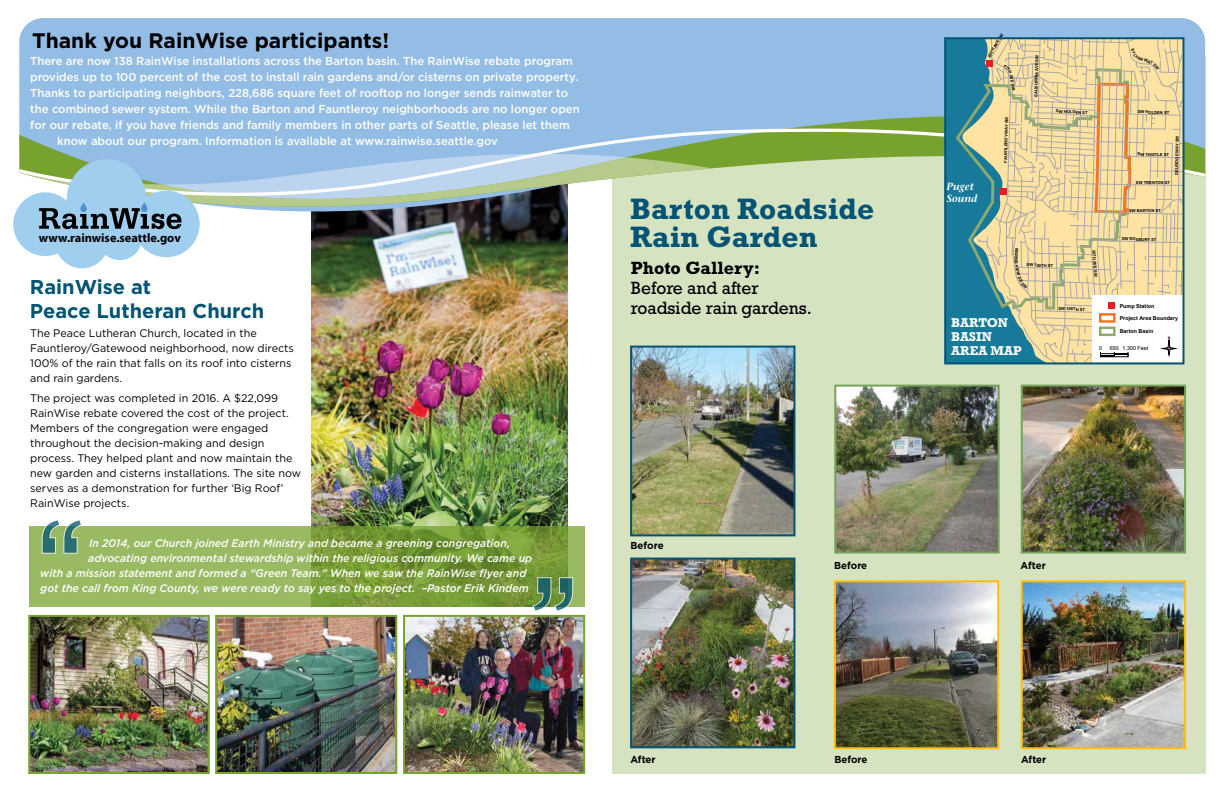
<style>
.page{position:relative;width:1224px;height:792px;background:#fff}
.page>*{position:absolute;margin:0;border:0;box-sizing:border-box;transform-origin:0 0}
.t1{font:700 30px/28px "Rockwell Std";color:#035474}
.t2{font:700 21px "Gotham";color:#000}
.t3{font:700 20px/24px "Gotham";color:#035474}
.t4{font:18px/20px "Rockwell Std";color:#000}
.t5{font:700 18px "Rockwell Std";color:#000}
.t6{font:700 13px/14px "Rockwell Std";color:#fff}
.t7{font:700 12.4px "Myriad Pro";color:#000}
.t8{font:500 11.5px "Gotham";color:#fff}
.t9{font:11px/15px "Gotham";color:#000}
.t10{font:italic 500 11px "Gotham";color:#fff;scale:.96 1}
.t11{font:italic 600 10.3px/12.4px "Stone Serif Std";color:#fff}
.t12{font:700 10.1px "Gotham";color:#000}
.t13{font:700 5.4px "Arial";color:#000}
.t14{font:5.4px "Arial";color:#000}
.t15{font:700 4.1px "Arial";color:#000}
.t16{font:700 3.5px "Times";color:#000;scale:1.1 1}
</style>
<div class="page">
<div style="left:613px;top:56px;width:593px;height:718px;background:#d6e3c1"></div>
<img style="left:218px;top:618px;width:176px;height:153px">
<div style="left:215px;top:615px;width:182px;height:159px;border:2px solid #78a22f"></div>
<img style="left:31px;top:618px;width:176px;height:153px">
<div style="left:28px;top:615px;width:182px;height:159px;border:2px solid #78a22f"></div>
<img style="left:311px;top:229px;width:257px;height:298px">
<img style="left:406px;top:618px;width:176px;height:153px">
<div style="left:403px;top:615px;width:182px;height:159px;border:2px solid #78a22f"></div>
<svg style="left:29px;top:527px;width:556px;height:80px;background:#88a94e"></svg>
<svg style="left:532px;top:577px;width:42px;height:34px"></svg>
<svg style="left:41px;top:520px;width:42px;height:34px"></svg>
<div style="left:19px;top:18px;width:1186px;height:83px;background:#94bde5"></div>
<div style="left:19px;top:101px;width:1186px;height:24px;background:#94bde5"></div>
<svg style="left:19px;top:125px;width:1186px;height:52px;background:#99bdb3"></svg>
<div style="left:133px;top:191px;width:67px;height:66px;background:#a0ceef;border-radius:50%"></div>
<div style="left:13px;top:192px;width:64px;height:64px;background:#a0ceef;border-radius:50%"></div>
<div style="left:98px;top:216px;width:44px;height:44px;background:#a0ceef;border-radius:50%"></div>
<div style="left:55px;top:215px;width:54px;height:53px;background:#a0ceef;border-radius:50%"></div>
<svg style="left:20px;top:154px;width:692px;height:75px"></svg>
<div style="left:80px;top:203px;width:7px;height:9px;background:#5091cd;border-radius:3px"></div>
<svg style="left:141px;top:203px;width:7px;height:9px"></svg>
<img style="left:1024px;top:583px;width:159px;height:163px">
<div style="left:1021px;top:580px;width:165px;height:169px;border:2px solid #febe10"></div>
<img style="left:1024px;top:388px;width:159px;height:163px">
<div style="left:1021px;top:385px;width:165px;height:169px;border:2px solid #75a35c"></div>
<img style="left:633px;top:349px;width:159px;height:184px">
<div style="left:630px;top:346px;width:165px;height:190px;border:2px solid #035474"></div>
<img style="left:633px;top:561px;width:159px;height:184px">
<div style="left:630px;top:558px;width:165px;height:190px;border:2px solid #035474"></div>
<img style="left:837px;top:388px;width:160px;height:163px">
<div style="left:834px;top:385px;width:166px;height:169px;border:2px solid #75a35c"></div>
<img style="left:837px;top:583px;width:159px;height:163px">
<div style="left:834px;top:580px;width:165px;height:169px;border:2px solid #febe10"></div>
<svg style="left:945px;top:38px;width:240px;height:326px;background:#bec2a3"></svg>
<h2 class="t2" style="left:32px;top:27px;width:358px">Thank you RainWise participants!</h2>
<p class="t8" style="left:30px;top:54px;width:544px">There are now 138 RainWise installations across the Barton basin. The RainWise rebate program</p>
<p class="t8" style="left:30px;top:70px;width:549px">provides up to 100 percent of the cost to install rain gardens and/or cisterns on private property.</p>
<p class="t8" style="left:30px;top:86px;width:539px">Thanks to participating neighbors, 228,686 square feet of rooftop no longer sends rainwater to</p>
<p class="t8" style="left:30px;top:102px;width:551px">the combined sewer system. While the Barton and Fauntleroy neighborhoods are no longer open</p>
<p class="t8" style="left:30px;top:118px;width:541px">for our rebate, if you have friends and family members in other parts of Seattle, please let them</p>
<p class="t8" style="left:57px;top:134px;width:442px">know about our program. Information is available at www.rainwise.seattle.gov</p>
<p class="t7" style="left:39px;top:231px;width:144px">www.rainwise.seattle.gov</p>
<h3 class="t3" style="left:30px;top:275px;width:236px">RainWise at<br>Peace Lutheran Church</h3>
<p class="t9" style="left:30px;top:326px;width:265px">The Peace Lutheran Church, located in the Fauntleroy/Gatewood neighborhood, now directs 100% of the rain that falls on its roof into cisterns and rain gardens.</p>
<p class="t9" style="left:30px;top:390px;width:272px">The project was completed in 2016. A $22,099<br>RainWise rebate covered the cost of the project.<br>Members of the congregation were engaged throughout the decision-making and design process. They helped plant and now maintain the new garden and cisterns installations. The site now serves as a demonstration for further ‘Big Roof’ RainWise projects.</p>
<p class="t10" style="left:89px;top:536px;width:440px">In 2014, our Church joined Earth Ministry and became a greening congregation,</p>
<p class="t10" style="left:88px;top:551px;width:464px">advocating environmental stewardship within the religious community. We came up</p>
<p class="t10" style="left:40px;top:566px;width:508px">with a mission statement and formed a “Green Team.” When we saw the RainWise flyer and</p>
<p class="t10" style="left:40px;top:581px;width:510px">got the call from King County, we were ready to say yes to the project. –Pastor Erik Kindem</p>
<h1 class="t1" style="left:630px;top:195px;width:246px">Barton Roadside<br>Rain Garden</h1>
<h3 class="t5" style="left:631px;top:258px;width:131px">Photo Gallery:</h3>
<h3 class="t4" style="left:631px;top:278px;width:183px">Before and after roadside rain gardens.</h3>
<p class="t12" style="left:631px;top:539px;width:35px">Before</p>
<p class="t12" style="left:834px;top:558px;width:35px">Before</p>
<p class="t15" style="left:987px;top:55px;width:29px;rotate:-60deg">48TH AVE SW</p>
<p class="t11" style="left:946px;top:180px;width:33px">Puget<br>Sound</p>
<p class="t15" style="left:1003px;top:162px;width:47px;rotate:-88deg">FAUNTLEROY WAY SW</p>
<p class="t15" style="left:1033px;top:97px;width:44px;rotate:-88deg">CALIFORNIA AVE SW</p>
<p class="t15" style="left:1056px;top:108px;width:33px;rotate:4deg">SW HOLDEN ST</p>
<p class="t15" style="left:1019px;top:257px;width:3px;rotate:90deg">I</p>
<p class="t15" style="left:1027px;top:262px;width:28px;rotate:2deg">SW 100TH ST</p>
<p class="t15" style="left:1097px;top:249px;width:29px;rotate:86deg">35TH AVE SW</p>
<p class="t15" style="left:1138px;top:109px;width:33px;rotate:1deg">SW HOLDEN ST</p>
<p class="t15" style="left:1174px;top:175px;width:41px;rotate:-89deg">DELRIDGE WAY SW</p>
<p class="t15" style="left:1138px;top:151px;width:33px;rotate:1deg">SW THISTLE ST</p>
<p class="t15" style="left:1136px;top:180px;width:36px;rotate:1deg">SW TRENTON ST</p>
<p class="t15" style="left:1129px;top:208px;width:33px;rotate:1deg">SW BARTON ST</p>
<p class="t15" style="left:1122px;top:236px;width:36px;rotate:2deg">SW ROXBURY ST</p>
<p class="t6" style="left:951px;top:315px;width:72px">BARTON<br>BASIN<br>AREA MAP</p>
<p class="t15" style="left:1059px;top:306px;width:28px;rotate:2deg">SW 106TH ST</p>
<p class="t13" style="left:1120px;top:302px;width:36px">Pump Station</p>
<p class="t13" style="left:1120px;top:315px;width:60px">Project Area Boundary</p>
<p class="t13" style="left:1120px;top:328px;width:35px">Barton Basin</p>
<p class="t14" style="left:1099px;top:345px;width:5px">0</p>
<p class="t14" style="left:1110px;top:345px;width:40px">650 1,300 Feet</p>
<p class="t16" style="left:1168px;top:334px;width:4px">N</p>
<p class="t12" style="left:1021px;top:558px;width:27px">After</p>
<p class="t12" style="left:630px;top:752px;width:27px">After</p>
<p class="t12" style="left:1021px;top:752px;width:27px">After</p>
<p class="t12" style="left:834px;top:752px;width:35px">Before</p>
</div>
